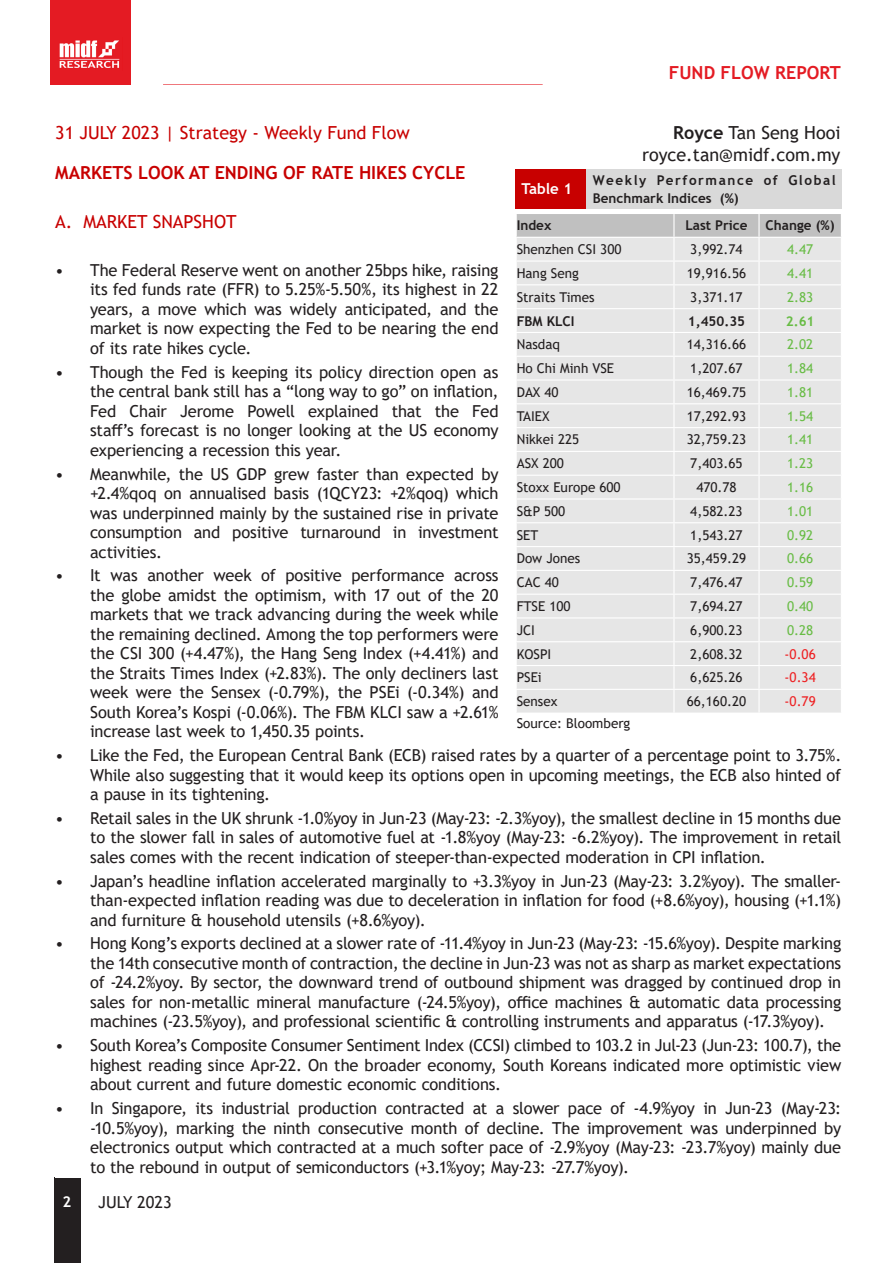
<style>
.page{position:relative;width:893px;height:1263px;background:#fff}
.page>*{position:absolute;margin:0;border:0;box-sizing:border-box;transform-origin:0 0}
._2__Weekly_Title{font:18px "Trebuchet MS";color:#c80000}
._5__Section_heads{font:18px "Trebuchet MS";color:#231f20}
._2__Weekly_Title-2{font:700 18px "Trebuchet MS";color:#c80000}
.t1{font:700 18px "Trebuchet MS";color:#e41b23}
.t2{font:16.5px/19.5px "Trebuchet MS";letter-spacing:-.01em;color:#231f20;text-align:justify}
._7__Table_Indices{font:700 15px "Trebuchet MS";color:#fff}
.t3{font:13.5px "Trebuchet MS";color:#231f20}
.t4{font:13.5px "Trebuchet MS";color:#68bc45}
.chart_title{font:700 13.5px/18px "Trebuchet MS";letter-spacing:.115em;color:#231f20}
.chart_title-2{font:700 13.5px "Trebuchet MS";color:#231f20}
.t5{font:13.5px "Trebuchet MS";color:#ee2123}
.t6{font:700 13.5px "Trebuchet MS";color:#68bc45}
.s1{font-weight:700}
</style>
<div class="page">
<div style="left:54px;top:1178px;width:27px;height:85px;background:#231f20"></div>
<div style="left:50px;top:0;width:80px;height:84px;background:#e41b23"></div>
<img style="left:59px;top:40px;width:61px;height:28px">
<svg style="left:516px;top:214px;width:325px;height:499px;background:#e5e5e5"></svg>
<hr style="left:516px;top:284px;width:158px;height:1px;background:#fff">
<div style="left:516px;top:169px;width:71px;height:40px;background:#c80000"></div>
<div style="left:587px;top:169px;width:255px;height:40px;background:#d9d9d9"></div>
<p class="t1" style="left:669px;top:61px;width:173px">FUND FLOW REPORT</p>
<p class="_2__Weekly_Title" style="left:55px;top:121px;width:356px">31 JULY 2023 | Strategy - Weekly Fund Flow</p>
<p class="_2__Weekly_Title-2" style="left:55px;top:162px;width:412px">MARKETS LOOK AT ENDING OF RATE HIKES CYCLE</p>
<p class="_2__Weekly_Title" style="left:55px;top:211px;width:183px">A. MARKET SNAPSHOT</p>
<p class="t2" style="left:90px;top:260px;width:410px;text-indent:-35px">• The Federal Reserve went on another 25bps hike, raising its fed funds rate (FFR) to 5.25%-5.50%, its highest in 22 years, a move which was widely anticipated, and the market is now expecting the Fed to be nearing the end of its rate hikes cycle.</p>
<p class="t2" style="left:90px;top:362px;width:410px;text-indent:-35px">• Though the Fed is keeping its policy direction open as the central bank still has a “long way to go” on inflation, Fed Chair Jerome Powell explained that the Fed staff’s forecast is no longer looking at the US economy experiencing a recession this year.</p>
<p class="t2" style="left:90px;top:464px;width:410px;text-indent:-35px">• Meanwhile, the US GDP grew faster than expected by +2.4%qoq on annualised basis (1QCY23: +2%qoq) which was underpinned mainly by the sustained rise in private consumption and positive turnaround in investment activities.</p>
<p class="t2" style="left:90px;top:566px;width:410px;text-indent:-35px">• It was another week of positive performance across the globe amidst the optimism, with 17 out of the 20 markets that we track advancing during the week while the remaining declined. Among the top performers were the CSI 300 (+4.47%), the Hang Seng Index (+4.41%) and the Straits Times Index (+2.83%). The only decliners last week were the Sensex (-0.79%), the PSEi (-0.34%) and South Korea’s Kospi (-0.06%). The FBM KLCI saw a +2.61% increase last week to 1,450.35 points.</p>
<p class="t2" style="left:90px;top:745px;width:753px;text-indent:-35px">• Like the Fed, the European Central Bank (ECB) raised rates by a quarter of a percentage point to 3.75%.<br>While also suggesting that it would keep its options open in upcoming meetings, the ECB also hinted of a pause in its tightening.</p>
<p class="t2" style="left:90px;top:808px;width:753px;text-indent:-35px">• Retail sales in the UK shrunk -1.0%yoy in Jun-23 (May-23: -2.3%yoy), the smallest decline in 15 months due to the slower fall in sales of automotive fuel at -1.8%yoy (May-23: -6.2%yoy). The improvement in retail sales comes with the recent indication of steeper-than-expected moderation in CPI inflation.</p>
<p class="t2" style="left:90px;top:871px;width:753px;text-indent:-35px">• Japan’s headline inflation accelerated marginally to +3.3%yoy in Jun-23 (May-23: 3.2%yoy). The smaller&shy;than-expected inflation reading was due to deceleration in inflation for food (+8.6%yoy), housing (+1.1%) and furniture &amp; household utensils (+8.6%yoy).</p>
<p class="t2" style="left:90px;top:934px;width:753px;text-indent:-35px">• Hong Kong’s exports declined at a slower rate of -11.4%yoy in Jun-23 (May-23: -15.6%yoy). Despite marking the 14th consecutive month of contraction, the decline in Jun-23 was not as sharp as market expectations of -24.2%yoy. By sector, the downward trend of outbound shipment was dragged by continued drop in sales for non-metallic mineral manufacture (-24.5%yoy), office machines &amp; automatic data processing machines (-23.5%yoy), and professional scientific &amp; controlling instruments and apparatus (-17.3%yoy).</p>
<p class="t2" style="left:90px;top:1035px;width:753px;text-indent:-35px">• South Korea’s Composite Consumer Sentiment Index (CCSI) climbed to 103.2 in Jul-23 (Jun-23: 100.7), the highest reading since Apr-22. On the broader economy, South Koreans indicated more optimistic view about current and future domestic economic conditions.</p>
<p class="t2" style="left:90px;top:1098px;width:753px;text-indent:-35px">• In Singapore, its industrial production contracted at a slower pace of -4.9%yoy in Jun-23 (May-23: -10.5%yoy), marking the ninth consecutive month of decline. The improvement was underpinned by electronics output which contracted at a much softer pace of -2.9%yoy (May-23: -23.7%yoy) mainly due to the rebound in output of semiconductors (+3.1%yoy; May-23: -27.7%yoy).</p>
<p class="_5__Section_heads" style="left:673px;top:122px;width:169px"><span class="s1">Royce</span> Tan Seng Hooi</p>
<p class="_5__Section_heads" style="left:642px;top:143px;width:200px">royce.tan@midf.com.my</p>
<p class="_7__Table_Indices" style="left:522px;top:179px;width:52px">Table 1</p>
<p class="chart_title" style="left:593px;top:171px;width:245px">Weekly Performance of Global<br>Benchmark Indices (%)</p>
<p class="chart_title-2" style="left:517px;top:217px;width:36px">Index</p>
<p class="chart_title-2" style="left:685px;top:217px;width:64px">Last Price</p>
<p class="chart_title-2" style="left:766px;top:217px;width:71px">Change (%)</p>
<p class="t3" style="left:517px;top:241px;width:106px">Shenzhen CSI 300</p>
<p class="t3" style="left:690px;top:241px;width:54px">3,992.74</p>
<p class="t4" style="left:787px;top:241px;width:28px">4.47</p>
<p class="t3" style="left:517px;top:265px;width:64px">Hang Seng</p>
<p class="t3" style="left:687px;top:265px;width:61px">19,916.56</p>
<p class="t4" style="left:787px;top:265px;width:28px">4.41</p>
<p class="t3" style="left:517px;top:288px;width:79px">Straits Times</p>
<p class="t3" style="left:690px;top:288px;width:54px">3,371.17</p>
<p class="t4" style="left:787px;top:288px;width:28px">2.83</p>
<p class="chart_title-2" style="left:517px;top:312px;width:59px">FBM KLCI</p>
<p class="chart_title-2" style="left:688px;top:312px;width:59px">1,450.35</p>
<p class="t6" style="left:786px;top:312px;width:30px">2.61</p>
<p class="t3" style="left:517px;top:336px;width:45px">Nasdaq</p>
<p class="t3" style="left:687px;top:336px;width:61px">14,316.66</p>
<p class="t4" style="left:787px;top:336px;width:28px">2.02</p>
<p class="t3" style="left:517px;top:360px;width:99px">Ho Chi Minh VSE</p>
<p class="t3" style="left:690px;top:360px;width:54px">1,207.67</p>
<p class="t4" style="left:787px;top:360px;width:28px">1.84</p>
<p class="t3" style="left:517px;top:384px;width:43px">DAX 40</p>
<p class="t3" style="left:687px;top:384px;width:61px">16,469.75</p>
<p class="t4" style="left:787px;top:384px;width:28px">1.81</p>
<p class="t3" style="left:517px;top:407px;width:34px">TAIEX</p>
<p class="t3" style="left:687px;top:407px;width:61px">17,292.93</p>
<p class="t4" style="left:787px;top:407px;width:28px">1.54</p>
<p class="t3" style="left:517px;top:431px;width:64px">Nikkei 225</p>
<p class="t3" style="left:687px;top:431px;width:61px">32,759.23</p>
<p class="t4" style="left:787px;top:431px;width:28px">1.41</p>
<p class="t3" style="left:517px;top:455px;width:49px">ASX 200</p>
<p class="t3" style="left:690px;top:455px;width:54px">7,403.65</p>
<p class="t4" style="left:787px;top:455px;width:28px">1.23</p>
<p class="t3" style="left:517px;top:479px;width:105px">Stoxx Europe 600</p>
<p class="t3" style="left:696px;top:479px;width:42px">470.78</p>
<p class="t4" style="left:787px;top:479px;width:28px">1.16</p>
<p class="t3" style="left:517px;top:503px;width:50px">S&amp;P 500</p>
<p class="t3" style="left:690px;top:503px;width:54px">4,582.23</p>
<p class="t4" style="left:787px;top:503px;width:28px">1.01</p>
<p class="t3" style="left:517px;top:526px;width:23px">SET</p>
<p class="t3" style="left:690px;top:526px;width:54px">1,543.27</p>
<p class="t4" style="left:787px;top:526px;width:28px">0.92</p>
<p class="t3" style="left:517px;top:550px;width:65px">Dow Jones</p>
<p class="t3" style="left:687px;top:550px;width:61px">35,459.29</p>
<p class="t4" style="left:787px;top:550px;width:28px">0.66</p>
<p class="t3" style="left:517px;top:574px;width:44px">CAC 40</p>
<p class="t3" style="left:690px;top:574px;width:54px">7,476.47</p>
<p class="t4" style="left:787px;top:574px;width:28px">0.59</p>
<p class="t3" style="left:517px;top:598px;width:55px">FTSE 100</p>
<p class="t3" style="left:690px;top:598px;width:54px">7,694.27</p>
<p class="t4" style="left:787px;top:598px;width:28px">0.40</p>
<p class="t3" style="left:517px;top:621px;width:20px">JCI</p>
<p class="t3" style="left:690px;top:621px;width:54px">6,900.23</p>
<p class="t4" style="left:787px;top:621px;width:28px">0.28</p>
<p class="t3" style="left:517px;top:645px;width:36px">KOSPI</p>
<p class="t3" style="left:690px;top:645px;width:54px">2,608.32</p>
<p class="t5" style="left:785px;top:645px;width:33px">-0.06</p>
<p class="t3" style="left:517px;top:669px;width:27px">PSEi</p>
<p class="t3" style="left:690px;top:669px;width:54px">6,625.26</p>
<p class="t5" style="left:785px;top:669px;width:33px">-0.34</p>
<p class="t3" style="left:517px;top:693px;width:42px">Sensex</p>
<p class="t3" style="left:687px;top:693px;width:61px">66,160.20</p>
<p class="t5" style="left:785px;top:693px;width:33px">-0.79</p>
<p class="t3" style="left:517px;top:715px;width:115px">Source: Bloomberg</p>
<p class="_7__Table_Indices" style="left:63px;top:1192px;width:10px">2</p>
<p class="t2" style="left:98px;top:1193px;width:75px">JULY 2023</p>
</div>
